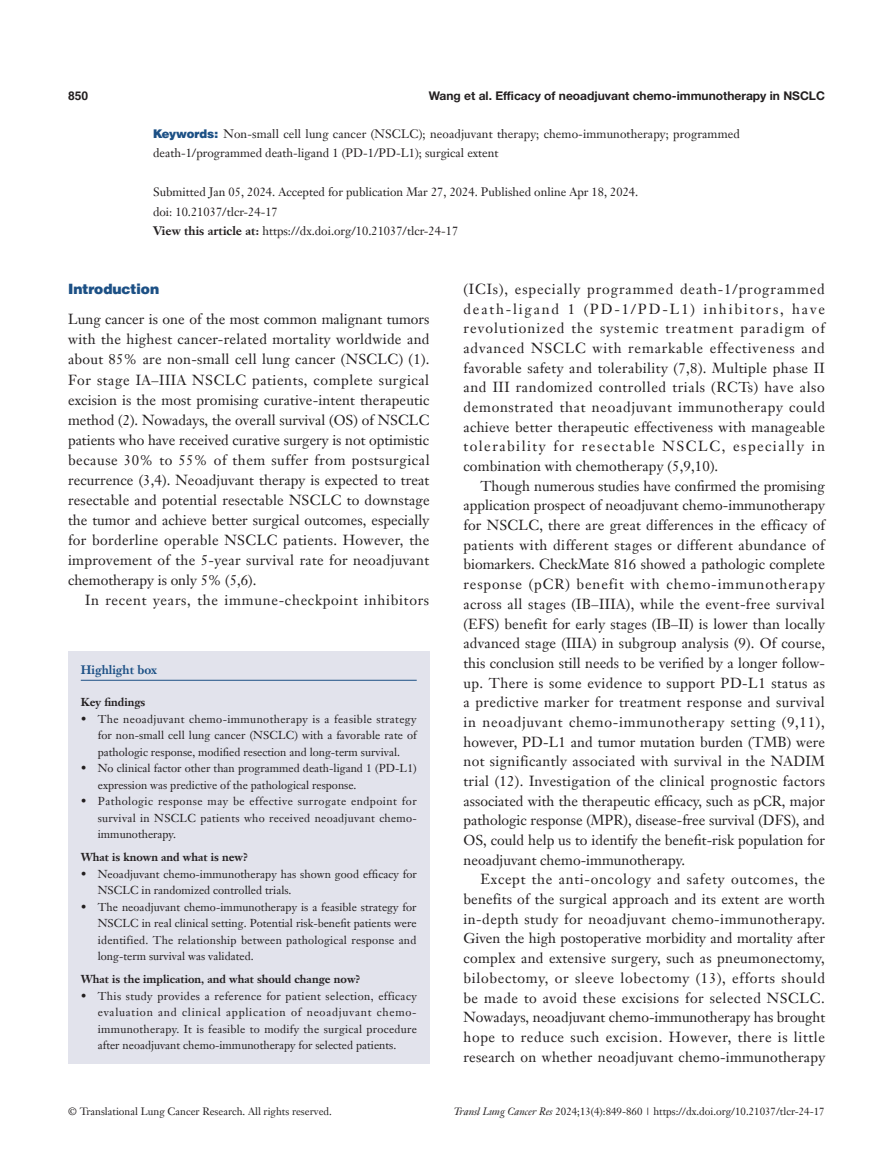
<style>
.page{position:relative;width:893px;height:1170px;background:#fff}
.page>*{position:absolute;margin:0;border:0;box-sizing:border-box;transform-origin:0 0}
.t1{font:14.25px/19.6px "Janson Text LT";letter-spacing:.015em;color:#231f20;text-align:justify}
.t2{font:14.25px "Janson Text LT";letter-spacing:.05em;color:#231f20}
._1ji-zhengti{font:900 14.25px "Helvetica";color:#1c5085}
.A-Keywords{font:12px/19.5px "Janson Text LT";letter-spacing:.01em;color:#231f20}
.A-time{font:12px "Janson Text LT";color:#231f20}
.t3{font:700 12px "Helvetica Neue LT Pro";color:#231f20}
.A-View_this_article{font:12px "Janson Text LT";color:#231f20}
.A-doi{font:12px "Janson Text LT";color:#231f20}
.Cite{font:700 12px "Janson Text LT";color:#1c5085}
.t4{font:700 12px "Helvetica";color:#231f20}
.box-zhengwen{font:11.25px/16.5px "Janson Text LT";color:#231f20;text-align:justify}
.box-biaoti-1_5mm{font:700 11.25px "Janson Text LT";color:#231f20}
.box-biaoti{font:700 11.25px "Janson Text LT";color:#231f20}
.t5{font:10.5px "Janson Text LT";color:#231f20}
.s1{font-family:"Helvetica AME";color:#1c5085}
.s2{font-weight:700}
.s3{font-style:italic}
</style>
<div class="page">
<div style="left:68px;top:650px;width:361px;height:413px;background:#e2e3ec"></div>
<hr style="left:81px;top:679px;width:336px;height:1px;background:#1c5085">
<p class="t4" style="left:68px;top:88px;width:22px">850</p>
<p class="t3" style="left:429px;top:88px;width:398px">Wang et al. Efficacy of neoadjuvant chemo-immunotherapy in NSCLC</p>
<p class="A-Keywords" style="left:153px;top:124px;width:588px"><span class="s1">Keywords:</span> Non-small cell lung cancer (NSCLC); neoadjuvant therapy; chemo-immunotherapy; programmed death-1/programmed death-ligand 1 (PD-1/PD-L1); surgical extent</p>
<p class="A-time" style="left:153px;top:185px;width:487px">Submitted Jan 05, 2024. Accepted for publication Mar 27, 2024. Published online Apr 18, 2024.</p>
<p class="A-doi" style="left:153px;top:204px;width:126px">doi: 10.21037/tlcr-24-17</p>
<p class="A-View_this_article" style="left:153px;top:224px;width:307px"><span class="s2">View this article at:</span> https://dx.doi.org/10.21037/tlcr-24-17</p>
<p class="_1ji-zhengti" style="left:68px;top:279px;width:93px">Introduction</p>
<p class="t1" style="left:68px;top:309px;width:363px;line-height:20.1px">Lung cancer is one of the most common malignant tumors with the highest cancer-related mortality worldwide and about 85% are non-small cell lung cancer (NSCLC) (1).<br>For stage IA–IIIA NSCLC patients, complete surgical excision is the most promising curative-intent therapeutic method (2). Nowadays, the overall survival (OS) of NSCLC patients who have received curative surgery is not optimistic because 30% to 55% of them suffer from postsurgical recurrence (3,4). Neoadjuvant therapy is expected to treat resectable and potential resectable NSCLC to downstage the tumor and achieve better surgical outcomes, especially for borderline operable NSCLC patients. However, the improvement of the 5-year survival rate for neoadjuvant chemotherapy is only 5% (5,6).</p>
<p class="t2" style="left:85px;top:591px;width:346px">In recent years, the immune-checkpoint inhibitors</p>
<p class="Cite" style="left:81px;top:662px;width:78px">Highlight box</p>
<p class="box-biaoti" style="left:81px;top:695px;width:66px">Key findings</p>
<p class="box-zhengwen" style="left:98px;top:710px;width:320px;text-indent:-17px">• The neoadjuvant chemo-immunotherapy is a feasible strategy for non-small cell lung cancer (NSCLC) with a favorable rate of pathologic response, modified resection and long-term survival.</p>
<p class="box-zhengwen" style="left:98px;top:760px;width:320px;text-indent:-17px">• No clinical factor other than programmed death-ligand 1 (PD-L1) expression was predictive of the pathological response.</p>
<p class="box-zhengwen" style="left:98px;top:793px;width:321px;text-indent:-17px">• Pathologic response may be effective surrogate endpoint for survival in NSCLC patients who received neoadjuvant chemo&shy;immunotherapy.</p>
<p class="box-biaoti-1_5mm" style="left:81px;top:850px;width:169px">What is known and what is new?</p>
<p class="box-zhengwen" style="left:98px;top:865px;width:321px;text-indent:-17px">• Neoadjuvant chemo-immunotherapy has shown good efficacy for<br>NSCLC in randomized controlled trials.</p>
<p class="box-zhengwen" style="left:98px;top:898px;width:320px;text-indent:-17px">• The neoadjuvant chemo-immunotherapy is a feasible strategy for NSCLC in real clinical setting. Potential risk-benefit patients were identified. The relationship between pathological response and long-term survival was validated.</p>
<p class="box-biaoti-1_5mm" style="left:81px;top:971px;width:281px">What is the implication, and what should change now?</p>
<p class="box-zhengwen" style="left:98px;top:987px;width:321px;text-indent:-17px">• This study provides a reference for patient selection, efficacy evaluation and clinical application of neoadjuvant chemo&shy;immunotherapy. It is feasible to modify the surgical procedure after neoadjuvant chemo-immunotherapy for selected patients.</p>
<p class="t1" style="left:463px;top:279px;width:363px">(ICIs), especially programmed death-1/programmed death-ligand 1 (PD-1/PD-L1) inhibitors, have revolutionized the systemic treatment paradigm of advanced NSCLC with remarkable effectiveness and favorable safety and tolerability (7,8). Multiple phase II and III randomized controlled trials (RCTs) have also demonstrated that neoadjuvant immunotherapy could achieve better therapeutic effectiveness with manageable tolerability for resectable NSCLC, especially in combination with chemotherapy (5,9,10).</p>
<p class="t1" style="left:463px;top:476px;width:363px;text-indent:17px">Though numerous studies have confirmed the promising application prospect of neoadjuvant chemo-immunotherapy for NSCLC, there are great differences in the efficacy of patients with different stages or different abundance of biomarkers. CheckMate 816 showed a pathologic complete response (pCR) benefit with chemo-immunotherapy across all stages (IB–IIIA), while the event-free survival (EFS) benefit for early stages (IB–II) is lower than locally advanced stage (IIIA) in subgroup analysis (9). Of course, this conclusion still needs to be verified by a longer follow&shy;up. There is some evidence to support PD-L1 status as a predictive marker for treatment response and survival in neoadjuvant chemo-immunotherapy setting (9,11), however, PD-L1 and tumor mutation burden (TMB) were not significantly associated with survival in the NADIM trial (12). Investigation of the clinical prognostic factors associated with the therapeutic efficacy, such as pCR, major pathologic response (MPR), disease-free survival (DFS), and OS, could help us to identify the benefit-risk population for neoadjuvant chemo-immunotherapy.</p>
<p class="t1" style="left:463px;top:869px;width:363px;text-indent:17px">Except the anti-oncology and safety outcomes, the benefits of the surgical approach and its extent are worth in-depth study for neoadjuvant chemo-immunotherapy.<br>Given the high postoperative morbidity and mortality after complex and extensive surgery, such as pneumonectomy, bilobectomy, or sleeve lobectomy (13), efforts should be made to avoid these excisions for selected NSCLC.<br>Nowadays, neoadjuvant chemo-immunotherapy has brought hope to reduce such excision. However, there is little research on whether neoadjuvant chemo-immunotherapy</p>
<p class="t5" style="left:68px;top:1104px;width:265px">© Translational Lung Cancer Research. All rights reserved.</p>
<p class="t5" style="left:454px;top:1104px;width:373px"><span class="s3">Transl Lung Cancer Res</span> 2024;13(4):849-860 | https://dx.doi.org/10.21037/tlcr-24-17</p>
</div>
